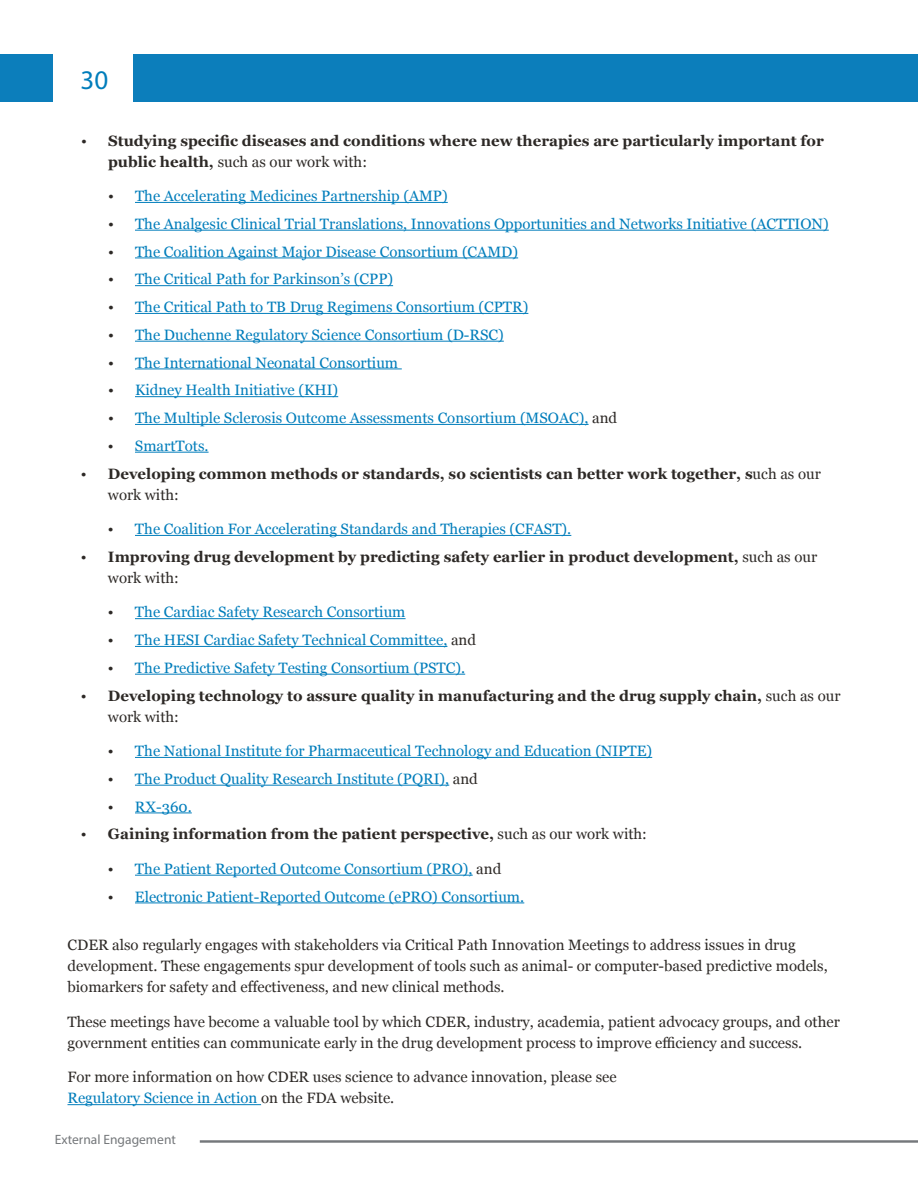
<style>
.page{position:relative;width:918px;height:1188px;background:#fff}
.page>*{position:absolute;margin:0;border:0;box-sizing:border-box;transform-origin:0 0}
.t1{font:27px "Myriad Pro";color:#007dbb}
.t2{font:15px "Georgia";color:#007dbb}
.t3{font:15px/21px "Georgia";color:#2d2926}
.t4{font:700 15px/21px "Georgia";color:#2d2926}
.t5{font:13.5px "Myriad Pro";color:#75787b}
.s1{font-weight:400}
.s2{color:#2d2926}
.s3{color:#007dbb}
</style>
<div class="page">
<div style="left:0;top:54px;width:53px;height:48px;background:#0c7ebb"></div>
<div style="left:134px;top:54px;width:784px;height:48px;background:#0c7ebb"></div>
<hr style="left:200px;top:1140px;width:718px;height:3px;background:#75787b">
<hr style="left:68px;top:1104px;width:193px;height:1px;background:#007dbb">
<hr style="left:135px;top:903px;width:389px;height:1px;background:#007dbb">
<hr style="left:135px;top:875px;width:338px;height:1px;background:#007dbb">
<hr style="left:135px;top:813px;width:57px;height:1px;background:#007dbb">
<hr style="left:135px;top:785px;width:314px;height:1px;background:#007dbb">
<hr style="left:135px;top:757px;width:517px;height:1px;background:#007dbb">
<hr style="left:135px;top:674px;width:330px;height:1px;background:#007dbb">
<hr style="left:135px;top:646px;width:312px;height:1px;background:#007dbb">
<hr style="left:135px;top:618px;width:271px;height:1px;background:#007dbb">
<hr style="left:135px;top:535px;width:436px;height:1px;background:#007dbb">
<hr style="left:135px;top:452px;width:74px;height:1px;background:#007dbb">
<hr style="left:135px;top:424px;width:454px;height:1px;background:#007dbb">
<hr style="left:135px;top:396px;width:203px;height:1px;background:#007dbb">
<hr style="left:135px;top:369px;width:267px;height:1px;background:#007dbb">
<hr style="left:135px;top:341px;width:369px;height:1px;background:#007dbb">
<hr style="left:135px;top:313px;width:393px;height:1px;background:#007dbb">
<hr style="left:135px;top:285px;width:258px;height:1px;background:#007dbb">
<hr style="left:135px;top:258px;width:383px;height:1px;background:#007dbb">
<hr style="left:135px;top:230px;width:694px;height:1px;background:#007dbb">
<hr style="left:135px;top:202px;width:313px;height:1px;background:#007dbb">
<h1 class="t1" style="left:81px;top:63px;width:29px">30</h1>
<p class="t3" style="left:81px;top:129px;width:7px">•</p>
<p class="t4" style="left:108px;top:129px;width:717px">Studying specific diseases and conditions where new therapies are particularly important for public health, <span class="s1">such as our work with:</span></p>
<p class="t2" style="left:108px;top:185px;width:341px"><span class="s2">•</span> The Accelerating Medicines Partnership (AMP)</p>
<p class="t2" style="left:108px;top:213px;width:722px"><span class="s2">•</span> The Analgesic Clinical Trial Translations, Innovations Opportunities and Networks Initiative (ACTTION)</p>
<p class="t2" style="left:108px;top:240px;width:412px"><span class="s2">•</span> The Coalition Against Major Disease Consortium (CAMD)</p>
<p class="t2" style="left:108px;top:268px;width:287px"><span class="s2">•</span> The Critical Path for Parkinson’s (CPP)</p>
<p class="t2" style="left:108px;top:296px;width:422px"><span class="s2">•</span> The Critical Path to TB Drug Regimens Consortium (CPTR)</p>
<p class="t2" style="left:108px;top:324px;width:397px"><span class="s2">•</span> The Duchenne Regulatory Science Consortium (D-RSC)</p>
<p class="t2" style="left:108px;top:351px;width:292px"><span class="s2">•</span> The International Neonatal Consortium</p>
<p class="t2" style="left:108px;top:379px;width:232px"><span class="s2">•</span> Kidney Health Initiative (KHI)</p>
<p class="t2" style="left:108px;top:407px;width:511px"><span class="s2">•</span> The Multiple Sclerosis Outcome Assessments Consortium (MSOAC), <span class="s2">and</span></p>
<p class="t2" style="left:108px;top:435px;width:102px"><span class="s2">•</span> SmartTots.</p>
<p class="t3" style="left:81px;top:462px;width:7px">•</p>
<p class="t4" style="left:108px;top:462px;width:714px">Developing common methods or standards, so scientists can better work together, s<span class="s1">uch as our work with:</span></p>
<p class="t2" style="left:108px;top:518px;width:465px"><span class="s2">•</span> The Coalition For Accelerating Standards and Therapies (CFAST).</p>
<p class="t3" style="left:81px;top:546px;width:7px">•</p>
<p class="t4" style="left:108px;top:545px;width:711px">Improving drug development by predicting safety earlier in product development, <span class="s1">such as our work with:</span></p>
<p class="t2" style="left:108px;top:601px;width:299px"><span class="s2">•</span> The Cardiac Safety Research Consortium</p>
<p class="t2" style="left:108px;top:629px;width:370px"><span class="s2">•</span> The HESI Cardiac Safety Technical Committee, <span class="s2">and</span></p>
<p class="t2" style="left:108px;top:657px;width:359px"><span class="s2">•</span> The Predictive Safety Testing Consortium (PSTC).</p>
<p class="t3" style="left:81px;top:684px;width:7px">•</p>
<p class="t4" style="left:108px;top:684px;width:734px">Developing technology to assure quality in manufacturing and the drug supply chain, <span class="s1">such as our work with:</span></p>
<p class="t2" style="left:108px;top:740px;width:546px"><span class="s2">•</span> The National Institute for Pharmaceutical Technology and Education (NIPTE)</p>
<p class="t2" style="left:108px;top:768px;width:371px"><span class="s2">•</span> The Product Quality Research Institute (PQRI), <span class="s2">and</span></p>
<p class="t2" style="left:108px;top:795px;width:85px"><span class="s2">•</span> RX-360.</p>
<p class="t3" style="left:81px;top:823px;width:7px">•</p>
<p class="t4" style="left:108px;top:823px;width:541px">Gaining information from the patient perspective, <span class="s1">such as our work with:</span></p>
<p class="t2" style="left:108px;top:858px;width:395px"><span class="s2">•</span> The Patient Reported Outcome Consortium (PRO), <span class="s2">and</span></p>
<p class="t2" style="left:108px;top:885px;width:418px"><span class="s2">•</span> Electronic Patient-Reported Outcome (ePRO) Consortium.</p>
<p class="t3" style="left:67px;top:934px;width:762px">CDER also regularly engages with stakeholders via Critical Path Innovation Meetings to address issues in drug development. These engagements spur development of tools such as animal- or computer-based predictive models, biomarkers for safety and effectiveness, and new clinical methods.</p>
<p class="t3" style="left:67px;top:1011px;width:774px">These meetings have become a valuable tool by which CDER, industry, academia, patient advocacy groups, and other government entities can communicate early in the drug development process to improve efficiency and success.</p>
<p class="t3" style="left:67px;top:1066px;width:551px">For more information on how CDER uses science to advance innovation, please see<br><span class="s3">Regulatory Science in Action</span> on the FDA website.</p>
<p class="t5" style="left:55px;top:1131px;width:123px">External Engagement</p>
</div>
